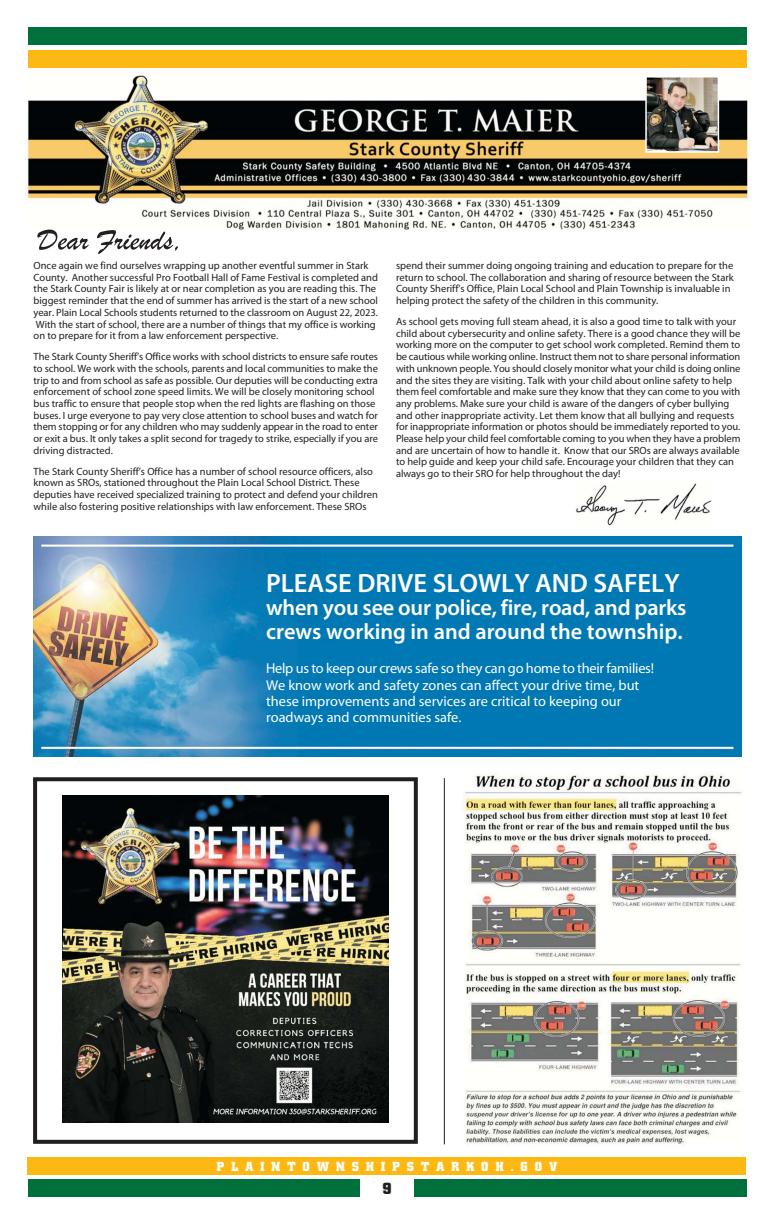
<style>
.page{position:relative;width:774px;height:1224px;background:#fff}
.page>*{position:absolute;margin:0;border:0;box-sizing:border-box;transform-origin:0 0}
.t1{font:600 26.5px "Myriad Pro";color:#fff}
.t2{font:600 22.3px/23.4px "Myriad Pro";color:#fff}
.t3{font:700 16px "City";color:#231f20}
.t4{font:14.4px/16.3px "Myriad Pro";color:#fff}
.t5{font:700 13px "City";letter-spacing:.55em;color:#fff}
.t6{font:10.5px/11.7px "Myriad Pro";color:#231f20}
</style>
<div class="page">
<div style="left:28px;top:1179px;width:719px;height:18px;background:#00703c"></div>
<div style="left:360px;top:1177px;width:54px;height:26px;background:#fff"></div>
<div style="left:29px;top:50px;width:718px;height:18px;background:#fdb813"></div>
<div style="left:29px;top:27px;width:718px;height:18px;background:#00703c"></div>
<img style="left:26px;top:75px;width:724px;height:155px">
<img style="left:576px;top:483px;width:136px;height:42px">
<svg style="left:37px;top:230px;width:52px;height:20px"></svg>
<svg style="left:97px;top:230px;width:81px;height:24px"></svg>
<img style="left:62px;top:796px;width:327px;height:327px">
<hr style="left:444px;top:778px;width:1px;height:366px;background:#231f20">
<img style="left:33px;top:536px;width:708px;height:220px">
<div style="left:28px;top:1157px;width:718px;height:18px;background:#fdb813"></div>
<img style="left:648px;top:79px;width:68px;height:71px">
<div style="left:645px;top:76px;width:74px;height:77px;border:2px solid #fff"></div>
<img style="left:462px;top:774px;width:280px;height:371px">
<div style="left:33px;top:777px;width:385px;height:367px;border:4px solid #231f20"></div>
<p class="t6" style="left:34px;top:260px;width:346px">Once again we find ourselves wrapping up another eventful summer in Stark County. Another successful Pro Football Hall of Fame Festival is completed and the Stark County Fair is likely at or near completion as you are reading this. The biggest reminder that the end of summer has arrived is the start of a new school year. Plain Local Schools students returned to the classroom on August 22, 2023.<br>With the start of school, there are a number of things that my office is working on to prepare for it from a law enforcement perspective.</p>
<p class="t6" style="left:34px;top:351px;width:346px">The Stark County Sheriff’s Office works with school districts to ensure safe routes to school. We work with the schools, parents and local communities to make the trip to and from school as safe as possible. Our deputies will be conducting extra enforcement of school zone speed limits. We will be closely monitoring school bus traffic to ensure that people stop when the red lights are flashing on those buses. I urge everyone to pay very close attention to school buses and watch for them stopping or for any children who may suddenly appear in the road to enter or exit a bus. It only takes a split second for tragedy to strike, especially if you are driving distracted.</p>
<p class="t6" style="left:34px;top:466px;width:346px">The Stark County Sheriff’s Office has a number of school resource officers, also known as SROs, stationed throughout the Plain Local School District. These deputies have received specialized training to protect and defend your children while also fostering positive relationships with law enforcement. These SROs</p>
<p class="t6" style="left:396px;top:260px;width:339px">spend their summer doing ongoing training and education to prepare for the return to school. The collaboration and sharing of resource between the Stark County Sheriff’s Office, Plain Local School and Plain Township is invaluable in helping protect the safety of the children in this community.</p>
<p class="t6" style="left:396px;top:316px;width:346px">As school gets moving full steam ahead, it is also a good time to talk with your child about cybersecurity and online safety. There is a good chance they will be working more on the computer to get school work completed. Remind them to be cautious while working online. Instruct them not to share personal information with unknown people. You should closely monitor what your child is doing online and the sites they are visiting. Talk with your child about online safety to help them feel comfortable and make sure they know that they can come to you with any problems. Make sure your child is aware of the dangers of cyber bullying and other inappropriate activity. Let them know that all bullying and requests for inappropriate information or photos should be immediately reported to you.<br>Please help your child feel comfortable coming to you when they have a problem and are uncertain of how to handle it. Know that our SROs are always available to help guide and keep your child safe. Encourage your children that they can always go to their SRO for help throughout the day!</p>
<h1 class="t1" style="left:266px;top:573px;width:415px">PLEASE DRIVE SLOWLY AND SAFELY</h1>
<h2 class="t2" style="left:266px;top:598px;width:422px">when you see our police, fire, road, and parks crews working in and around the township.</h2>
<h3 class="t4" style="left:266px;top:661px;width:389px">Help us to keep our crews safe so they can go home to their families!<br>We know work and safety zones can affect your drive time, but these improvements and services are critical to keeping our roadways and communities safe.</h3>
<p class="t5" style="left:217px;top:1161px;width:342px">PLAINTOWNSHIPSTARKOH.GOV</p>
<h3 class="t3" style="left:382px;top:1182px;width:11px">9</h3>
</div>
